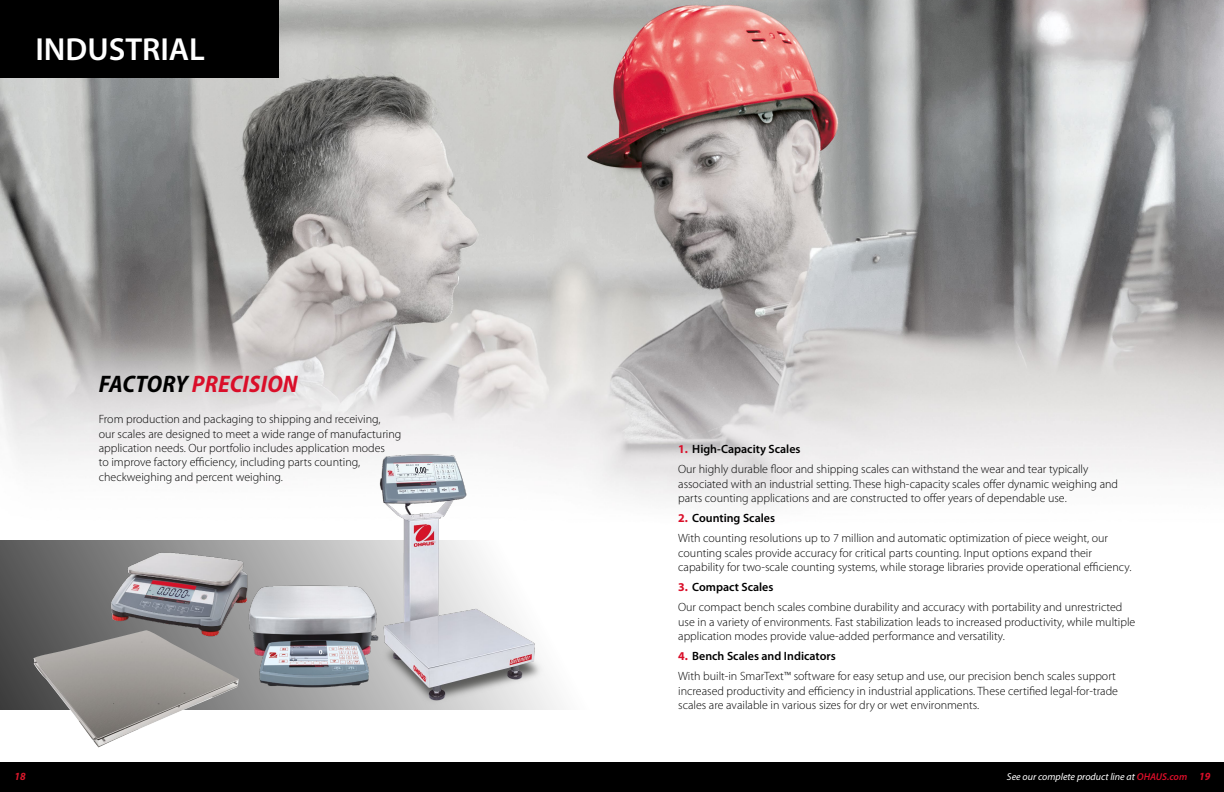
<style>
.page{position:relative;width:1224px;height:792px;background:#fff}
.page>*{position:absolute;margin:0;border:0;box-sizing:border-box;transform-origin:0 0}
.t1{font:600 32px "Myriad Pro";color:#fff}
.t2{font:italic 700 semi-condensed 24px "Myriad Pro";letter-spacing:.01em;color:#da0e29}
.t3{font:300 12px/14.4px "Myriad Pro";color:#000}
.t4{font:italic 700 semi-condensed 11px "Myriad Pro";color:#d7182b}
.t5{font:italic 10px "Myriad Pro";color:#fff}
.s1{color:#000}
.s2{font-weight:700;color:#da0e29}
.s3{font-weight:600}
.s4{font-weight:600;color:#da0e29}
.s5{font-weight:700;font-stretch:semi-condensed;font-size:11px;color:#da0e29}
</style>
<div class="page">
<img style="left:0;top:0;width:1224px;height:763px">
<svg style="left:0;top:540px;width:608px;height:170px"></svg>
<div style="left:0;top:0;width:279px;height:77px;background:#000"></div>
<img style="left:372px;top:446px;width:177px;height:267px">
<img style="left:103px;top:542px;width:160px;height:88px">
<img style="left:239px;top:562px;width:143px;height:138px">
<img style="left:34px;top:630px;width:205px;height:118px">
<div style="left:0;top:763px;width:1224px;height:29px;background:#000"></div>
<h1 class="t1" style="left:36px;top:28px;width:171px">INDUSTRIAL</h1>
<h2 class="t2" style="left:99px;top:368px;width:200px"><span class="s1">FACTORY</span> PRECISION</h2>
<p class="t3" style="left:99px;top:412px;width:304px">From production and packaging to shipping and receiving,<br>our scales are designed to meet a wide range of manufacturing application needs. Our portfolio includes application modes<br>to improve factory efficiency, including parts counting, checkweighing and percent weighing.</p>
<p class="t3" style="left:678px;top:440px;width:412px;line-height:20.1px"><span class="s2">1.</span> <span class="s3">High-Capacity Scales<br></span>Our highly durable floor and shipping scales can withstand the wear and tear typically</p>
<p class="t3" style="left:678px;top:477px;width:441px">associated with an industrial setting. These high-capacity scales offer dynamic weighing and parts counting applications and are constructed to offer years of dependable use.</p>
<p class="t3" style="left:678px;top:508px;width:431px;line-height:20.1px"><span class="s2">2.</span> <span class="s3">Counting Scales<br></span>With counting resolutions up to 7 million and automatic optimization of piece weight, our</p>
<p class="t3" style="left:678px;top:546px;width:455px">counting scales provide accuracy for critical parts counting. Input options expand their capability for two-scale counting systems, while storage libraries provide operational efficiency.</p>
<p class="t3" style="left:678px;top:577px;width:446px;line-height:20.1px"><span class="s2">3.</span> <span class="s3">Compact Scales<br></span>Our compact bench scales combine durability and accuracy with portability and unrestricted</p>
<p class="t3" style="left:678px;top:615px;width:459px">use in a variety of environments. Fast stabilization leads to increased productivity, while multiple application modes provide value-added performance and versatility.</p>
<p class="t3" style="left:678px;top:646px;width:439px;line-height:20.1px"><span class="s2">4.</span> <span class="s3">Bench Scales and Indicators<br></span>With built-in SmarText™ software for easy setup and use, our precision bench scales support</p>
<p class="t3" style="left:678px;top:684px;width:441px">increased productivity and efficiency in industrial applications. These certified legal-for-trade scales are available in various sizes for dry or wet environments.</p>
<p class="t4" style="left:14px;top:769px;width:13px">18</p>
<p class="t5" style="left:1007px;top:771px;width:205px">See our complete product line at <span class="s4">OHAUS.com</span> <span class="s5">19</span></p>
</div>
